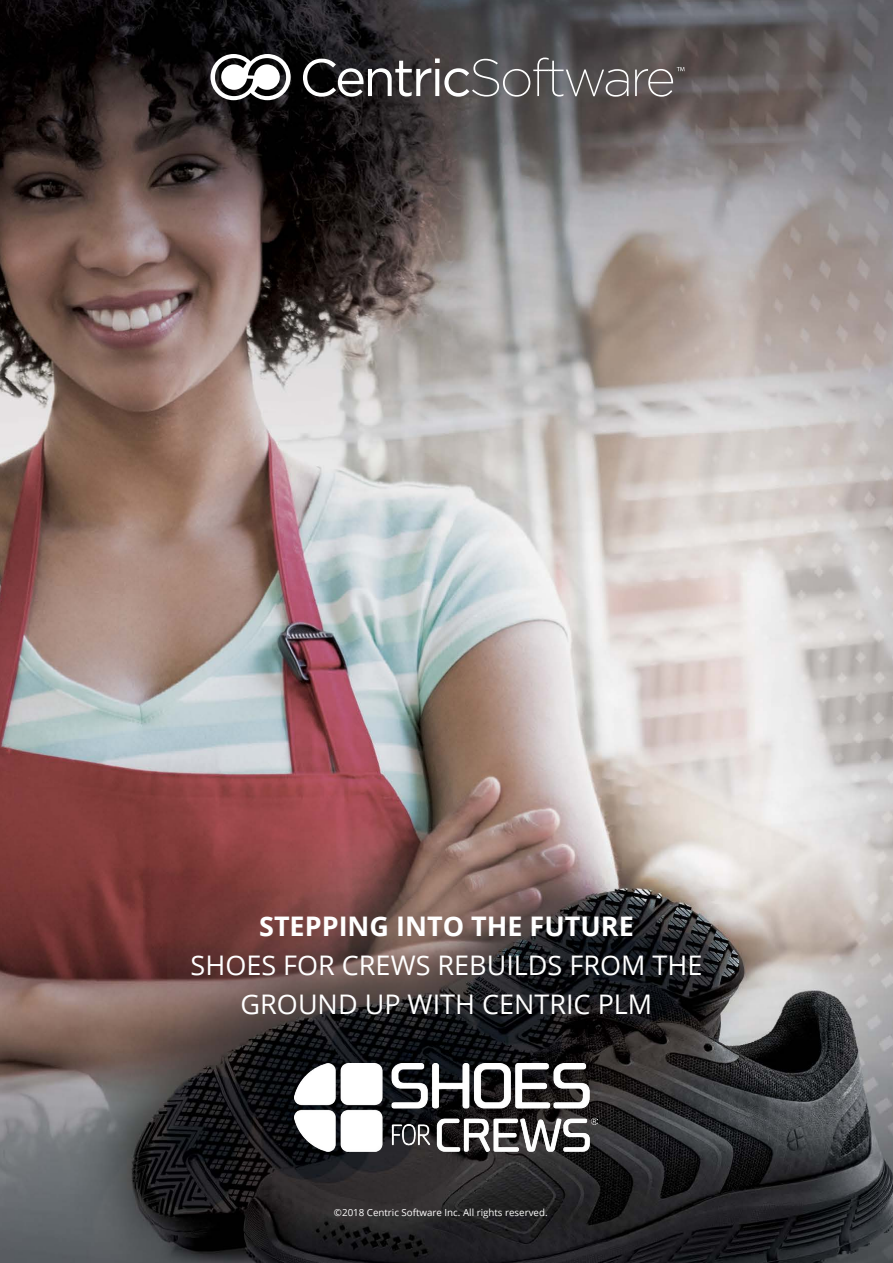
<style>
.page{position:relative;width:893px;height:1263px;background:#fff}
.page>*{position:absolute;margin:0;border:0;box-sizing:border-box;transform-origin:0 0}
.t1{font:27px/39px "Open Sans";color:#fff;text-align:center}
.t2{font:700 27px "Open Sans";color:#fff}
.t3{font:9.75px "Open Sans";color:#fff}
</style>
<div class="page">
<img style="left:0;top:0;width:893px;height:1263px">
<svg style="left:210px;top:54px;width:81px;height:46px"></svg>
<svg style="left:303px;top:58px;width:325px;height:39px;background:#646263"></svg>
<svg style="left:635px;top:67px;width:49px;height:30px"></svg>
<img style="left:295px;top:1063px;width:302px;height:89px">
<p class="t2" style="left:259px;top:907px;width:376px">STEPPING INTO THE FUTURE</p>
<p class="t1" style="left:191px;top:945px;width:513px">SHOES FOR CREWS REBUILDS FROM THE<br>GROUND UP WITH CENTRIC PLM</p>
<p class="t3" style="left:334px;top:1206px;width:215px">©2018 Centric Software Inc. All rights reserved.</p>
</div>
